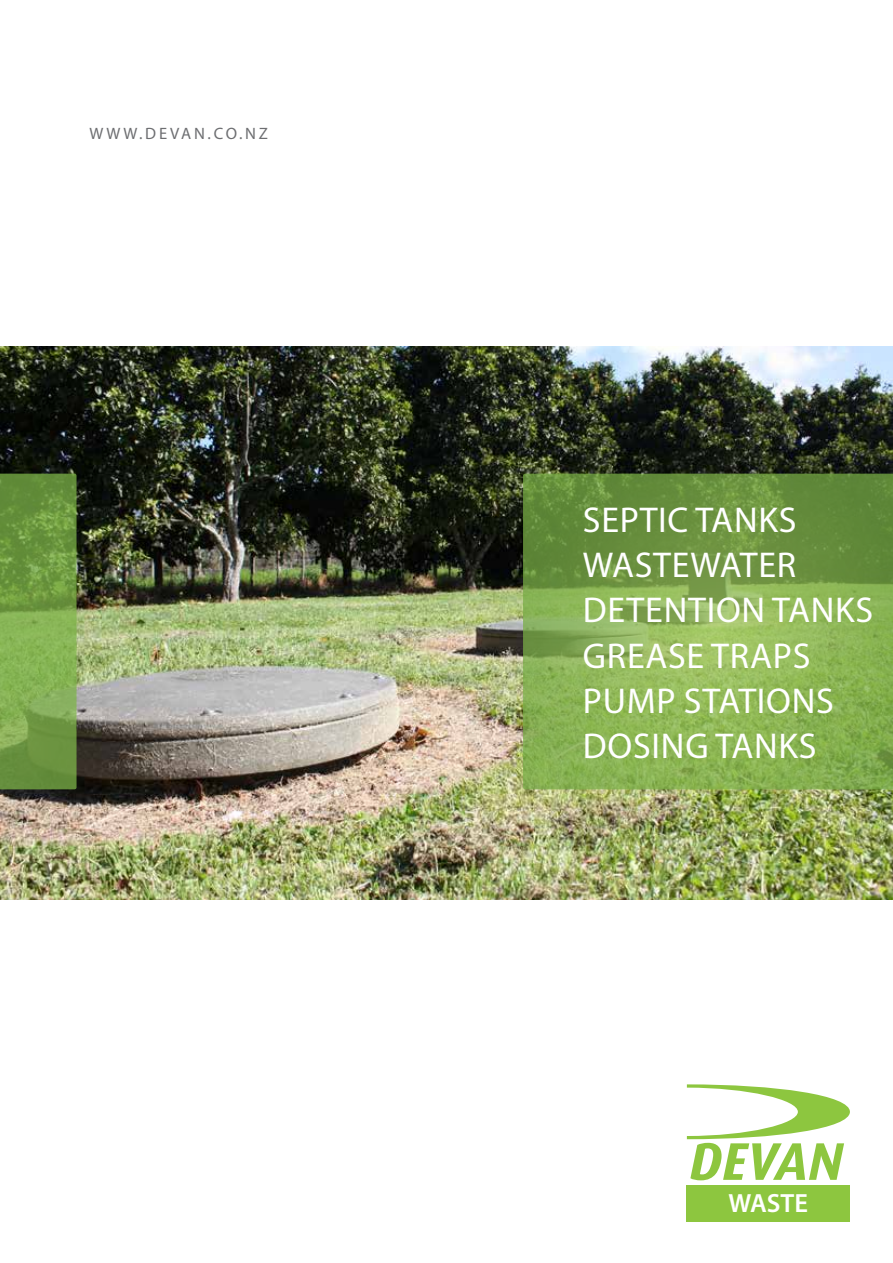
<style>
.page{position:relative;width:893px;height:1263px;background:#fff}
.page>*{position:absolute;margin:0;border:0;box-sizing:border-box;transform-origin:0 0}
.t1{font:36px/45px "Myriad Pro";letter-spacing:.02em;color:#fff}
.t2{font:600 26.4px "Myriad Pro";color:#fff}
.t3{font:16.5px "Myriad Pro";letter-spacing:.17em;color:#6d6e71}
</style>
<div class="page">
<svg style="left:687px;top:1084px;width:163px;height:96px"></svg>
<div style="left:687px;top:1185px;width:163px;height:37px;background:#8dc63f"></div>
<img style="left:0;top:347px;width:893px;height:553px">
<svg style="left:523px;top:474px;width:370px;height:315px;background:#80a74e"></svg>
<svg style="left:0;top:474px;width:77px;height:315px;background:#749f47"></svg>
<p class="t3" style="left:89px;top:123px;width:180px">WWW.DEVAN.CO.NZ</p>
<p class="t1" style="left:583px;top:497px;width:292px">SEPTIC TANKS<br>WASTEWATER<br>DETENTION TANKS<br>GREASE TRAPS<br>PUMP STATIONS<br>DOSING TANKS</p>
<p class="t2" style="left:728px;top:1186px;width:81px">WASTE</p>
</div>
